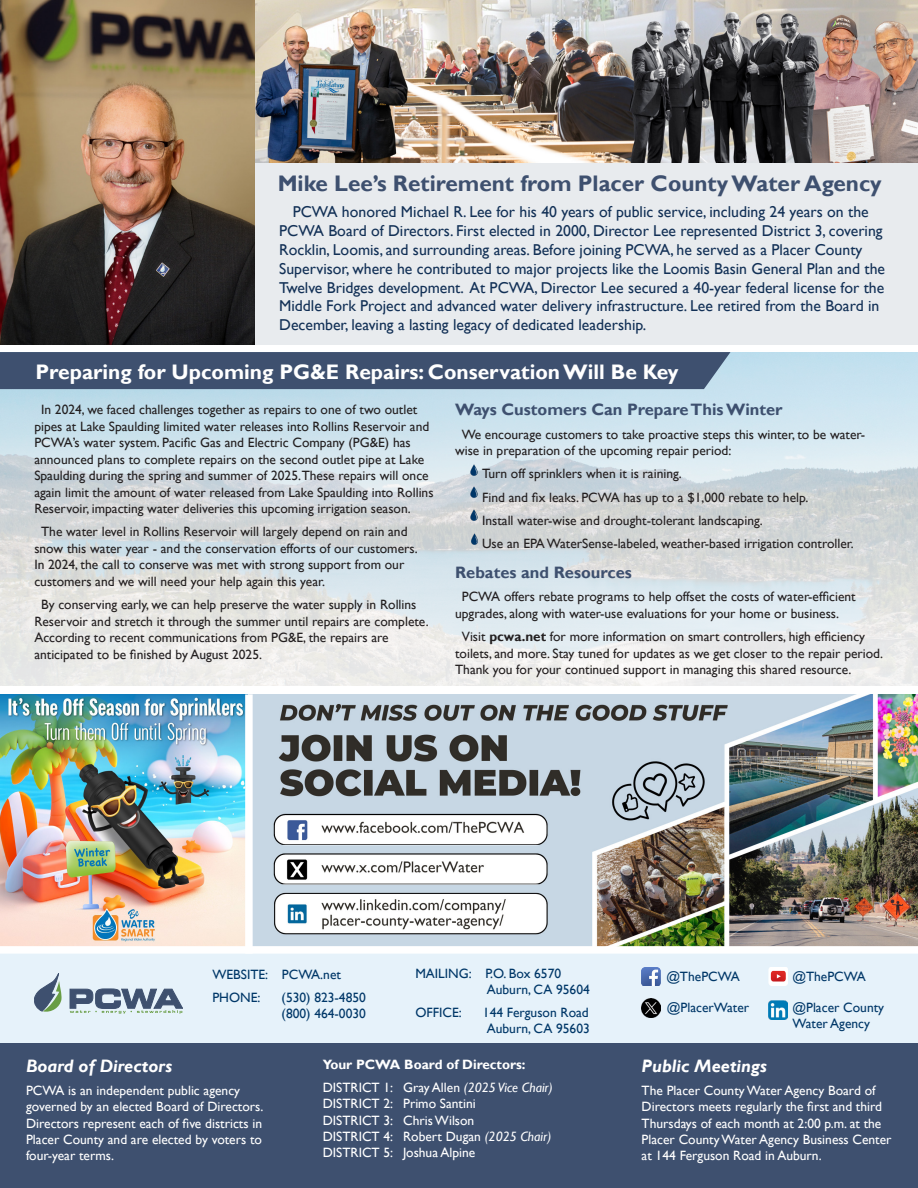
<style>
.page{position:relative;width:918px;height:1188px;background:#fff}
.page>*{position:absolute;margin:0;border:0;box-sizing:border-box;transform-origin:0 0}
.Paragraph_Style_3{font:700 22.5px "Gill Sans";color:#3e506f}
.Paragraph_Style_3-2{font:700 21px "Gill Sans";color:#fff}
.t1{font:italic 700 18px "Gill Sans";color:#fff}
.t2{font:700 16.5px "Gill Sans";color:#3e506f}
.t3{font:15.75px/18.9px "Gill Sans";color:#123056}
.t4{font:13.5px/16.5px "Gill Sans";color:#231f20}
.t5{font:13.5px/16.2px "Gill Sans";color:#fff}
.t6{font:13.5px "Gill Sans";color:#003768}
.t7{font:700 13.5px "Gill Sans";color:#fff}
.s1{font-weight:700}
.s2{font-style:italic}
</style>
<div class="page">
<div style="left:0;top:954px;width:918px;height:96px;background:#e6f2fa"></div>
<div style="left:0;top:1043px;width:918px;height:145px;background:#3e506f"></div>
<img style="left:769px;top:967px;width:18px;height:19px">
<img style="left:769px;top:1001px;width:18px;height:18px">
<img style="left:642px;top:968px;width:18px;height:18px">
<img style="left:642px;top:999px;width:18px;height:18px">
<svg style="left:34px;top:973px;width:28px;height:39px"></svg>
<svg style="left:69px;top:988px;width:113px;height:26px"></svg>
<img style="left:0;top:352px;width:918px;height:334px">
<img style="left:466px;top:462px;width:15px;height:14px">
<img style="left:466px;top:484px;width:15px;height:14px">
<div style="left:0;top:352px;width:730px;height:37px;background:#3e506f"></div>
<img style="left:466px;top:508px;width:15px;height:13px">
<img style="left:467px;top:532px;width:15px;height:13px">
<div style="left:234px;top:151px;width:684px;height:193px;background:#e8ebee"></div>
<img style="left:254px;top:0;width:664px;height:162px">
<img style="left:0;top:694px;width:245px;height:252px">
<img style="left:253px;top:694px;width:665px;height:252px">
<img style="left:0;top:0;width:254px;height:344px">
<p class="Paragraph_Style_3" style="left:278px;top:170px;width:606px">Mike Lee’s Retirement from Placer County Water Agency</p>
<p class="t3" style="left:279px;top:202px;width:607px;text-indent:14px">PCWA honored Michael R. Lee for his 40 years of public service, including 24 years on the PCWA Board of Directors. First elected in 2000, Director Lee represented District 3, covering Rocklin, Loomis, and surrounding areas. Before joining PCWA, he served as a Placer County Supervisor, where he contributed to major projects like the Loomis Basin General Plan and the Twelve Bridges development. At PCWA, Director Lee secured a 40-year federal license for the Middle Fork Project and advanced water delivery infrastructure. Lee retired from the Board in December, leaving a lasting legacy of dedicated leadership.</p>
<p class="Paragraph_Style_3-2" style="left:35px;top:359px;width:645px">Preparing for Upcoming PG&amp;E Repairs: Conservation Will Be Key</p>
<p class="t4" style="left:34px;top:402px;width:401px;text-indent:7px">In 2024, we faced challenges together as repairs to one of two outlet pipes at Lake Spaulding limited water releases into Rollins Reservoir and PCWA’s water system. Pacific Gas and Electric Company (PG&amp;E) has announced plans to complete repairs on the second outlet pipe at Lake Spaulding during the spring and summer of 2025.These repairs will once again limit the amount of water released from Lake Spaulding into Rollins Reservoir, impacting water deliveries this upcoming irrigation season.</p>
<p class="t4" style="left:34px;top:524px;width:385px;text-indent:7px">The water level in Rollins Reservoir will largely depend on rain and snow this water year - and the conservation efforts of our customers.<br>In 2024, the call to conserve was met with strong support from our customers and we will need your help again this year.</p>
<p class="t4" style="left:34px;top:597px;width:396px;text-indent:7px">By conserving early, we can help preserve the water supply in Rollins Reservoir and stretch it through the summer until repairs are complete.<br>According to recent communications from PG&amp;E, the repairs are anticipated to be finished by August 2025.</p>
<p class="t2" style="left:455px;top:400px;width:329px">Ways Customers Can Prepare This Winter</p>
<p class="t4" style="left:455px;top:426px;width:412px;text-indent:7px">We encourage customers to take proactive steps this winter, to be water&shy;wise in preparation of the upcoming repair period:</p>
<p class="t4" style="left:482px;top:466px;width:201px">Turn off sprinklers when it is raining.</p>
<p class="t4" style="left:482px;top:489px;width:328px">Find and fix leaks. PCWA has up to a $1,000 rebate to help.</p>
<p class="t4" style="left:482px;top:512px;width:282px">Install water-wise and drought-tolerant landscaping.</p>
<p class="t4" style="left:482px;top:536px;width:373px">Use an EPA WaterSense-labeled, weather-based irrigation controller.</p>
<p class="t2" style="left:455px;top:563px;width:178px">Rebates and Resources</p>
<p class="t4" style="left:455px;top:589px;width:402px;text-indent:7px">PCWA offers rebate programs to help offset the costs of water-efficient upgrades, along with water-use evaluations for your home or business.</p>
<p class="t4" style="left:455px;top:629px;width:430px;text-indent:7px">Visit <span class="s1">pcwa.net</span> for more information on smart controllers, high efficiency toilets, and more. Stay tuned for updates as we get closer to the repair period.<br>Thank you for your continued support in managing this shared resource.</p>
<p class="t6" style="left:415px;top:966px;width:147px">MAILING: P.O. Box 6570</p>
<p class="t6" style="left:487px;top:982px;width:105px">Auburn, CA 95604</p>
<p class="t6" style="left:415px;top:1005px;width:48px">OFFICE:</p>
<p class="t6" style="left:483px;top:1005px;width:107px">144 Ferguson Road</p>
<p class="t6" style="left:487px;top:1021px;width:105px">Auburn, CA 95603</p>
<p class="t7" style="left:323px;top:1057px;width:204px">Your PCWA Board of Directors:</p>
<p class="t5" style="left:323px;top:1080px;width:232px">DISTRICT 1: Gray Allen <span class="s2">(2025 Vice Chair)</span></p>
<p class="t5" style="left:323px;top:1096px;width:155px">DISTRICT 2: Primo Santini</p>
<p class="t5" style="left:323px;top:1112px;width:153px">DISTRICT 3: Chris Wilson</p>
<p class="t5" style="left:323px;top:1128px;width:230px">DISTRICT 4: Robert Dugan <span class="s2">(2025 Chair)<br></span>DISTRICT 5: Joshua Alpine</p>
<p class="t6" style="left:212px;top:966px;width:130px">WEBSITE: PCWA.net</p>
<p class="t6" style="left:212px;top:989px;width:50px">PHONE:</p>
<p class="t6" style="left:282px;top:989px;width:86px">(530) 823-4850</p>
<p class="t6" style="left:282px;top:1005px;width:86px">(800) 464-0030</p>
<p class="t1" style="left:26px;top:1056px;width:148px">Board of Directors</p>
<p class="t5" style="left:26px;top:1083px;width:239px">PCWA is an independent public agency governed by an elected Board of Directors.<br>Directors represent each of five districts in Placer County and are elected by voters to four-year terms.</p>
<p class="t6" style="left:666px;top:969px;width:75px">@ThePCWA</p>
<p class="t6" style="left:667px;top:1000px;width:84px">@PlacerWater</p>
<p class="t6" style="left:792px;top:968px;width:75px">@ThePCWA</p>
<p class="t6" style="left:793px;top:999px;width:93px">@Placer County</p>
<p class="t6" style="left:793px;top:1016px;width:79px">Water Agency</p>
<p class="t1" style="left:642px;top:1056px;width:127px">Public Meetings</p>
<p class="t5" style="left:642px;top:1083px;width:251px">The Placer County Water Agency Board of Directors meets regularly the first and third Thursdays of each month at 2:00 p.m. at the Placer County Water Agency Business Center at 144 Ferguson Road in Auburn.</p>
</div>
